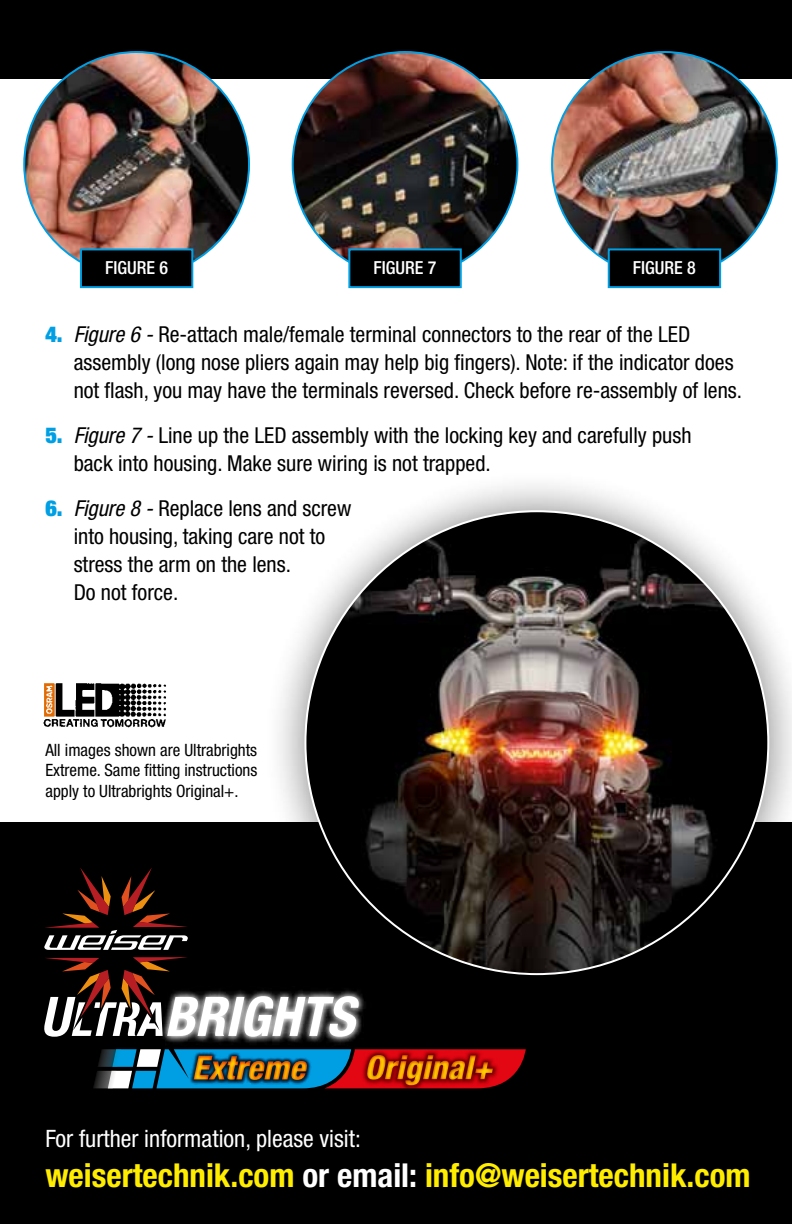
<style>
.page{position:relative;width:792px;height:1224px;background:#fff}
.page>*{position:absolute;margin:0;border:0;box-sizing:border-box;transform-origin:0 0}
.t1{font:700 condensed 33px "Helvetica Neue";color:#ffed00}
.t2{font:condensed 24px "Helvetica Neue";color:#fff}
.t3{font:condensed 22px/28px "Helvetica Neue";color:#000}
.t4{font:500 condensed 18px "Helvetica Neue";color:#fff}
.t5{font:condensed 17px/20.4px "Helvetica Neue";color:#000;text-align:justify}
.s1{font-weight:900;font-stretch:expanded;color:#009fe3}
.s2{font-style:italic}
.s3{color:#fff}
</style>
<div class="page">
<div style="left:0;top:822px;width:792px;height:402px;background:#000"></div>
<img style="left:341px;top:1088px;width:142px;height:1px">
<img style="left:159px;top:1037px;width:182px;height:52px">
<svg style="left:93px;top:1049px;width:433px;height:39px;background:#6e5756"></svg>
<svg style="left:44px;top:957px;width:316px;height:80px"></svg>
<svg style="left:44px;top:868px;width:144px;height:82px"></svg>
<div style="left:0;top:0;width:792px;height:79px;background:#000"></div>
<img style="left:293px;top:52px;width:224px;height:225px;border-radius:112px">
<div style="left:348px;top:248px;width:114px;height:40px;background:#000;border:2px solid #009fe3"></div>
<img style="left:552px;top:52px;width:225px;height:225px;border-radius:112px">
<div style="left:608px;top:248px;width:113px;height:40px;background:#000;border:2px solid #009fe3"></div>
<img style="left:24px;top:52px;width:225px;height:225px;border-radius:112px">
<div style="left:80px;top:248px;width:113px;height:40px;background:#000;border:2px solid #009fe3"></div>
<div style="left:263px;top:469px;width:529px;height:547px;background:#000;opacity:.5"></div>
<img style="left:305px;top:511px;width:463px;height:463px;border-radius:231px">
<img style="left:43px;top:683px;width:123px;height:45px">
<p class="t4" style="left:105px;top:257px;width:64px">FIGURE 6</p>
<p class="t4" style="left:374px;top:257px;width:64px">FIGURE 7</p>
<p class="t4" style="left:633px;top:257px;width:64px">FIGURE 8</p>
<p class="t3" style="left:74px;top:320px;width:670px;text-indent:-28px"><span class="s1">4.</span> <span class="s2">Figure 6 -</span> Re-attach male/female terminal connectors to the rear of the LED assembly (long nose pliers again may help big fingers). Note: if the indicator does not flash, you may have the terminals reversed. Check before re-assembly of lens.</p>
<p class="t3" style="left:74px;top:421px;width:619px;text-indent:-28px"><span class="s1">5.</span> <span class="s2">Figure 7 -</span> Line up the LED assembly with the locking key and carefully push back into housing. Make sure wiring is not trapped.</p>
<p class="t3" style="left:74px;top:494px;width:279px;text-indent:-28px"><span class="s1">6.</span> <span class="s2">Figure 8 -</span> Replace lens and screw into housing, taking care not to stress the arm on the lens.<br>Do not force.</p>
<p class="t5" style="left:45px;top:739px;width:214px">All images shown are Ultrabrights Extreme. Same fitting instructions apply to Ultrabrights Original+.</p>
<p class="t2" style="left:45px;top:1125px;width:317px">For further information, please visit:</p>
<h1 class="t1" style="left:45px;top:1155px;width:707px">weisertechnik.com <span class="s3">or email:</span> info@weisertechnik.com</h1>
</div>
